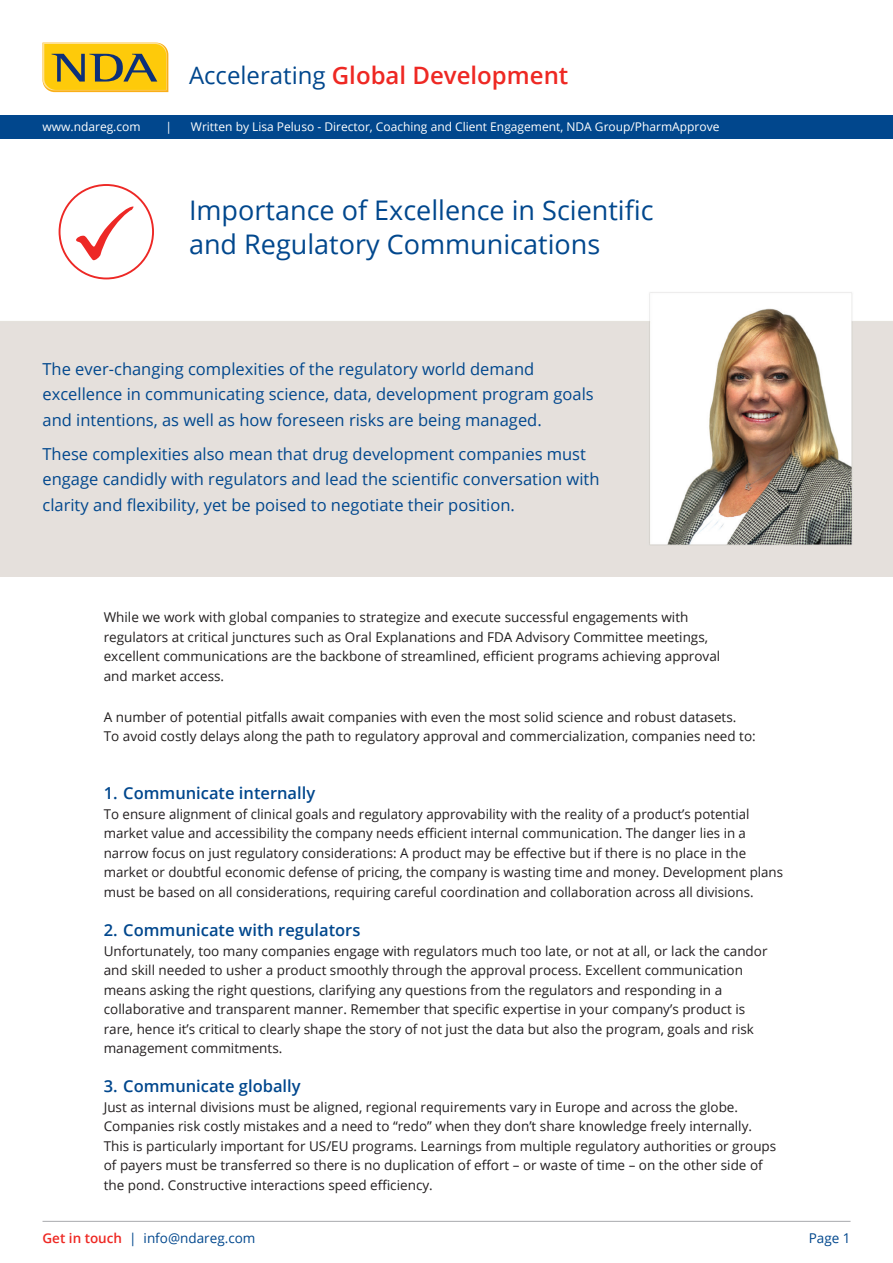
<style>
.page{position:relative;width:893px;height:1263px;background:#fff}
.page>*{position:absolute;margin:0;border:0;box-sizing:border-box;transform-origin:0 0}
.t1{font:27px/34.5px "Open Sans";color:#01478d}
.t2{font:600 24px "Open Sans";color:#ee2823}
.t3{font:16.5px/25.5px "Open Sans";color:#01478d}
.t4{font:600 16.5px "Open Sans";color:#01478d}
.t5{font:13.5px/19.5px "Open Sans";color:#231f20}
.t6{font:13.5px/19.5px "Open Sans";color:#221f1f}
.t7{font:13.5px "Open Sans";color:#01478d}
.t8{font:12px "Open Sans";color:#fff}
.s1{font-weight:400;color:#01478d}
.s2{font-weight:600;color:#ee2823}
</style>
<div class="page">
<img style="left:0;top:292px;width:893px;height:284px">
<svg style="left:43px;top:43px;width:125px;height:49px;background:#d5b024"></svg>
<div style="left:0;top:115px;width:893px;height:23px;background:#01478d"></div>
<div style="left:59px;top:184px;width:95px;height:95px;border:2px solid #ed2825;border-radius:50%"></div>
<svg style="left:76px;top:206px;width:58px;height:55px"></svg>
<hr style="left:43px;top:1221px;width:808px;height:1px;background:#a8a9ad">
<h2 class="t2" style="left:189px;top:59px;width:381px"><span class="s1">Accelerating</span> Global Development</h2>
<p class="t8" style="left:43px;top:118px;width:100px">www.ndareg.com</p>
<p class="t8" style="left:166px;top:118px;width:8px">|</p>
<p class="t8" style="left:191px;top:118px;width:530px">Written by Lisa Peluso - Director, Coaching and Client Engagement, NDA Group/PharmApprove</p>
<h1 class="t1" style="left:189px;top:192px;width:466px">Importance of Excellence in Scientific and Regulatory Communications</h1>
<p class="t3" style="left:43px;top:356px;width:553px">The ever-changing complexities of the regulatory world demand excellence in communicating science, data, development program goals and intentions, as well as how foreseen risks are being managed.</p>
<p class="t3" style="left:43px;top:441px;width:559px">These complexities also mean that drug development companies must engage candidly with regulators and lead the scientific conversation with clarity and flexibility, yet be poised to negotiate their position.</p>
<p class="t6" style="left:104px;top:607px;width:618px">While we work with global companies to strategize and execute successful engagements with regulators at critical junctures such as Oral Explanations and FDA Advisory Committee meetings, excellent communications are the backbone of streamlined, efficient programs achieving approval and market access.</p>
<p class="t6" style="left:104px;top:707px;width:653px">A number of potential pitfalls await companies with even the most solid science and robust datasets.<br>To avoid costly delays along the path to regulatory approval and commercialization, companies need to:</p>
<p class="t4" style="left:104px;top:782px;width:213px">1. Communicate internally</p>
<p class="t5" style="left:104px;top:804px;width:681px">To ensure alignment of clinical goals and regulatory approvability with the reality of a product’s potential market value and accessibility the company needs efficient internal communication. The danger lies in a narrow focus on just regulatory considerations: A product may be effective but if there is no place in the market or doubtful economic defense of pricing, the company is wasting time and money. Development plans must be based on all considerations, requiring careful coordination and collaboration across all divisions.</p>
<p class="t4" style="left:104px;top:919px;width:258px">2. Communicate with regulators</p>
<p class="t5" style="left:104px;top:941px;width:665px">Unfortunately, too many companies engage with regulators much too late, or not at all, or lack the candor and skill needed to usher a product smoothly through the approval process. Excellent communication means asking the right questions, clarifying any questions from the regulators and responding in a collaborative and transparent manner. Remember that specific expertise in your company’s product is rare, hence it’s critical to clearly shape the story of not just the data but also the program, goals and risk management commitments.</p>
<p class="t4" style="left:104px;top:1075px;width:198px">3. Communicate globally</p>
<p class="t5" style="left:104px;top:1097px;width:674px">Just as internal divisions must be aligned, regional requirements vary in Europe and across the globe.<br>Companies risk costly mistakes and a need to “redo” when they don’t share knowledge freely internally.<br>This is particularly important for US/EU programs. Learnings from multiple regulatory authorities or groups of payers must be transferred so there is no duplication of effort – or waste of time – on the other side of the pond. Constructive interactions speed efficiency.</p>
<p class="t7" style="left:43px;top:1229px;width:214px"><span class="s2">Get in touch</span> | info@ndareg.com</p>
<p class="t7" style="left:809px;top:1229px;width:43px">Page 1</p>
</div>
